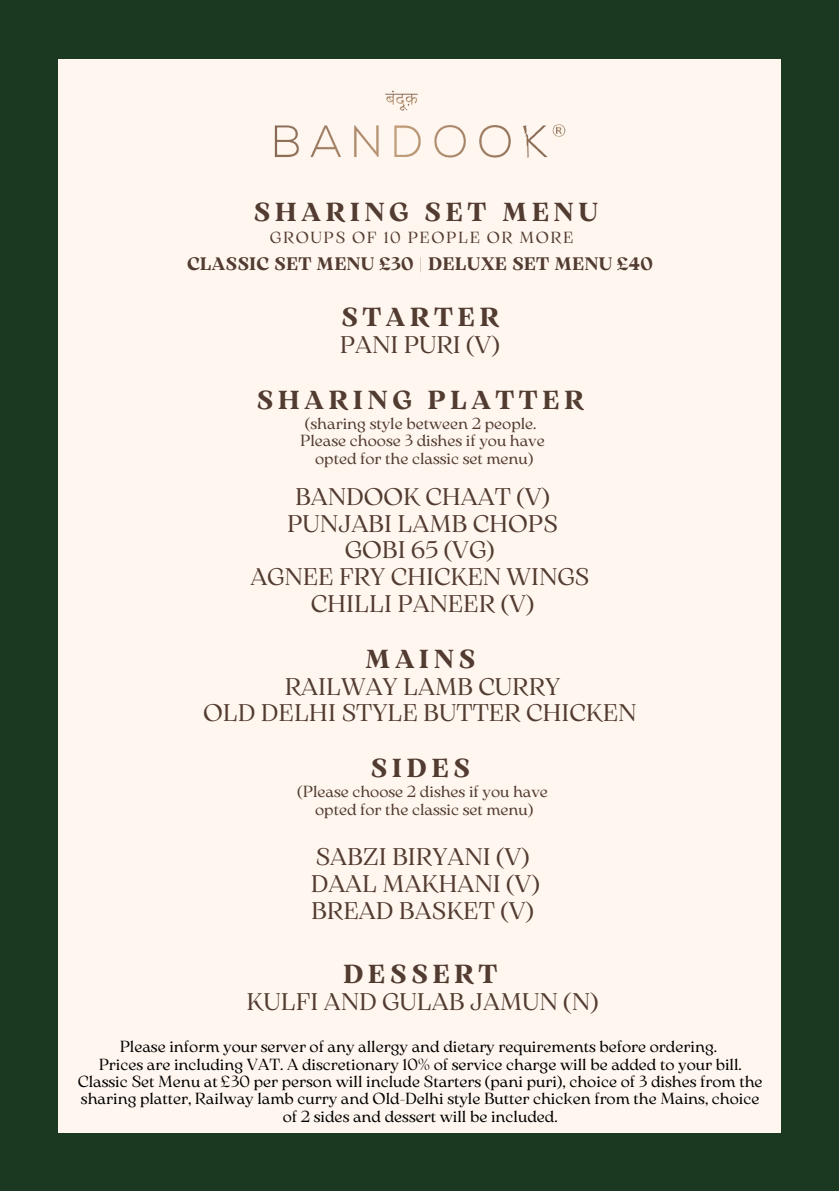
<style>
.page{position:relative;width:839px;height:1191px;background:#fff}
.page>*{position:absolute;margin:0;border:0;box-sizing:border-box;transform-origin:0 0}
.t1{font:700 26px "Arsenica Antiqua";letter-spacing:.175em;color:#523b30}
.t2{font:24px/26.6px "Arsenica Antiqua";color:#523b30;text-align:center}
.t3{font:700 18px "Arsenica Antiqua";letter-spacing:.015em;color:#523b30}
.t4{font:16px/17.4px "Arsenica Antiqua";color:#000;text-align:center}
.t5{font:16px/17.4px "Arsenica Antiqua";color:#523b30;text-align:center}
.t6{font:16px "Arsenica Antiqua";letter-spacing:.1em;color:#523b30}
</style>
<div class="page">
<div style="left:0;top:0;width:838px;height:1191px;background:#1b3921"></div>
<div style="left:58px;top:59px;width:723px;height:1074px;background:#fff7ef"></div>
<img style="left:274px;top:90px;width:292px;height:68px">
<h1 class="t1" style="left:253px;top:202px;width:346px">SHARING SET MENU</h1>
<p class="t6" style="left:270px;top:232px;width:305px">GROUPS OF 10 PEOPLE OR MORE</p>
<p class="t3" style="left:187px;top:257px;width:467px">CLASSIC SET MENU £30 | DELUXE SET MENU £40</p>
<h1 class="t1" style="left:341px;top:307px;width:159px">STARTER</h1>
<h2 class="t2" style="left:340px;top:333px;width:161px">PANI PURI (V)</h2>
<h1 class="t1" style="left:256px;top:390px;width:329px">SHARING PLATTER</h1>
<p class="t5" style="left:300px;top:416px;width:246px">(sharing style between 2 people.<br>Please choose 3 dishes if you have opted for the classic set menu)</p>
<h2 class="t2" style="left:250px;top:485px;width:340px">BANDOOK CHAAT (V)<br>PUNJABI LAMB CHOPS<br>GOBI 65 (VG)<br>AGNEE FRY CHICKEN WINGS<br>CHILLI PANEER (V)</h2>
<h1 class="t1" style="left:365px;top:649px;width:111px">MAINS</h1>
<h2 class="t2" style="left:203px;top:675px;width:435px">RAILWAY LAMB CURRY<br>OLD DELHI STYLE BUTTER CHICKEN</h2>
<h1 class="t1" style="left:370px;top:758px;width:101px">SIDES</h1>
<p class="t5" style="left:297px;top:784px;width:252px">(Please choose 2 dishes if you have opted for the classic set menu)</p>
<h2 class="t2" style="left:311px;top:846px;width:230px;text-align:left">SABZI BIRYANI (V)<br>DAAL MAKHANI (V)<br>BREAD BASKET (V)</h2>
<h1 class="t1" style="left:343px;top:964px;width:156px">DESSERT</h1>
<h2 class="t2" style="left:246px;top:990px;width:353px">KULFI AND GULAB JAMUN (N)</h2>
<p class="t4" style="left:78px;top:1039px;width:686px">Please inform your server of any allergy and dietary requirements before ordering.<br>Prices are including VAT. A discretionary 10% of service charge will be added to your bill.<br>Classic Set Menu at £30 per person will include Starters (pani puri), choice of 3 dishes from the sharing platter, Railway lamb curry and Old-Delhi style Butter chicken from the Mains, choice of 2 sides and dessert will be included.</p>
</div>
